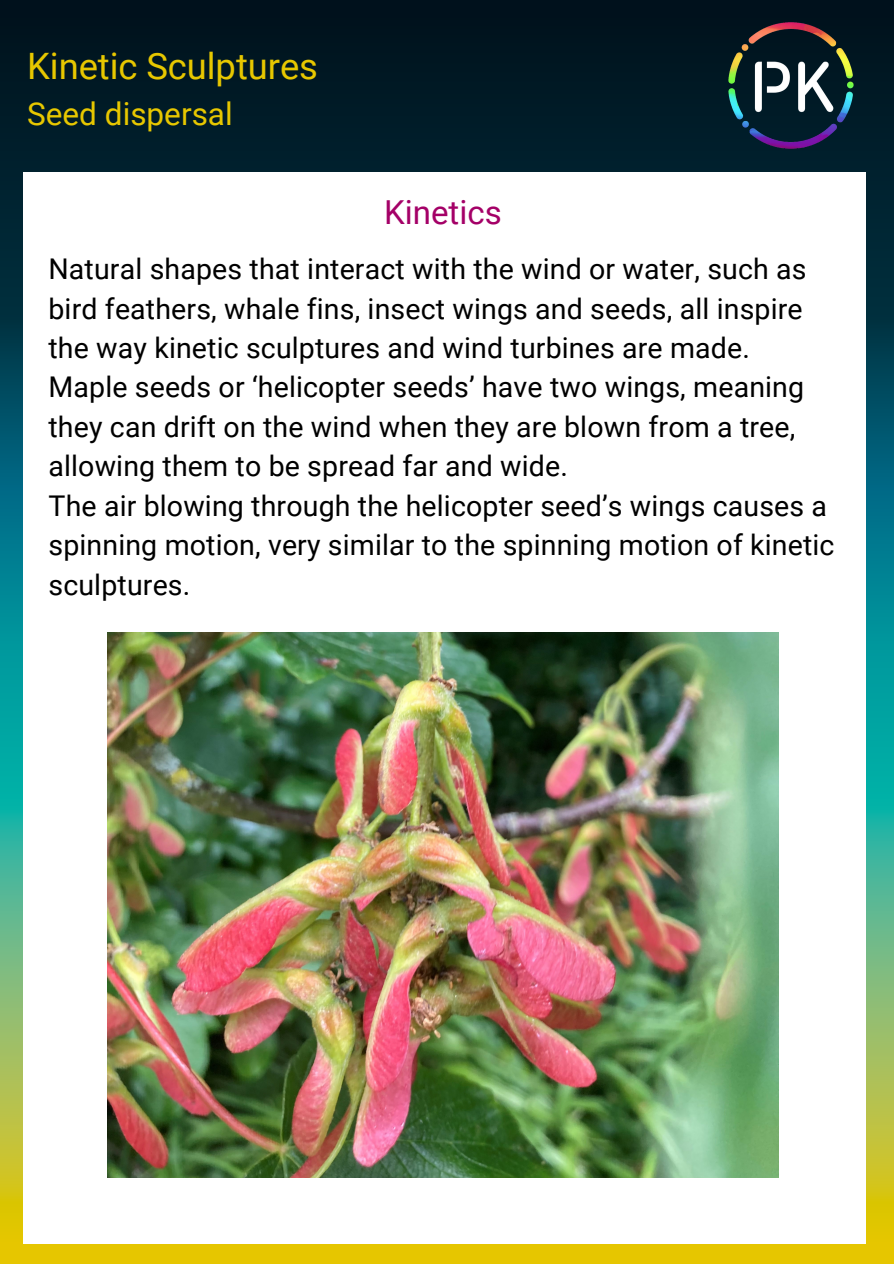
<style>
.page{position:relative;width:894px;height:1264px;background:#fff}
.page>*{position:absolute;margin:0;border:0;box-sizing:border-box;transform-origin:0 0}
.t1{font:36.45px "Roboto";color:#e7c700}
.t2{font:33px "Roboto";color:#a40067}
.t3{font:31.5px "Roboto";color:#e7c700}
.t4{font:28.5px/39.5px "Roboto";letter-spacing:.005em;color:#000}
</style>
<div class="page">
<img style="left:0;top:0;width:893px;height:1263px">
<div style="left:23px;top:172px;width:842px;height:1071px;background:#fff"></div>
<img style="left:108px;top:632px;width:670px;height:545px">
<img style="left:715px;top:10px;width:150px;height:150px">
<p class="t1" style="left:27px;top:45px;width:292px">Kinetic Sculptures</p>
<p class="t3" style="left:27px;top:96px;width:207px">Seed dispersal</p>
<p class="t2" style="left:384px;top:193px;width:119px">Kinetics</p>
<p class="t4" style="left:48px;top:249px;width:759px">Natural shapes that interact with the wind or water, such as bird feathers, whale fins, insect wings and seeds, all inspire the way kinetic sculptures and wind turbines are made.</p>
<p class="t4" style="left:48px;top:368px;width:757px">Maple seeds or ‘helicopter seeds’ have two wings, meaning they can drift on the wind when they are blown from a tree, allowing them to be spread far and wide.</p>
<p class="t4" style="left:48px;top:486px;width:787px">The air blowing through the helicopter seed’s wings causes a spinning motion, very similar to the spinning motion of kinetic sculptures.</p>
</div>
